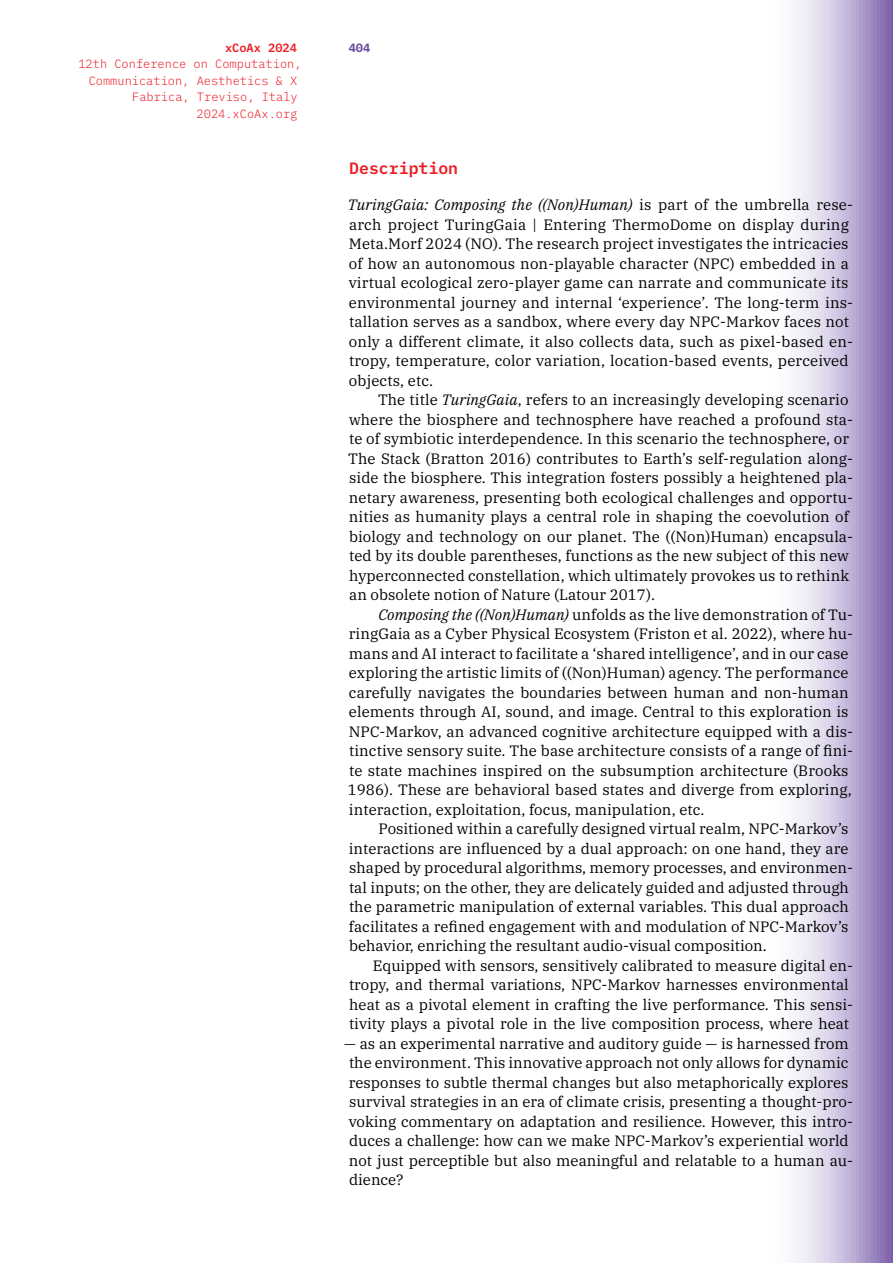
<style>
.page{position:relative;width:893px;height:1263px;background:#fff}
.page>*{position:absolute;margin:0;border:0;box-sizing:border-box;transform-origin:0 0}
.Sub_Title_Papers{font:600 16.5px "IBM Plex Mono";color:#ed1d27}
.Main_text{font:15px/19.5px "IBM Plex Serif";letter-spacing:.005em;color:#000}
.t1{font:300 12px "IBM Plex Mono";color:#ed1d27}
.t2{font:600 12px "IBM Plex Mono";color:#ed1d27}
.t3{font:700 12px "IBM Plex Mono";color:#6d4d9f}
.s1{font-style:italic}
</style>
<div class="page">
<svg style="left:793px;top:0;width:100px;height:1263px;background:#c3b7d9"></svg>
<p class="t2" style="left:225px;top:38px;width:73px">xCoAx 2024</p>
<p class="t1" style="left:78px;top:55px;width:225px">12th Conference on Computation,</p>
<p class="t1" style="left:89px;top:72px;width:210px">Communication, Aesthetics &amp; X</p>
<p class="t1" style="left:132px;top:88px;width:167px">Fabrica, Treviso, Italy</p>
<p class="t1" style="left:197px;top:105px;width:102px">2024.xCoAx.org</p>
<p class="t3" style="left:349px;top:38px;width:23px">404</p>
<p class="Sub_Title_Papers" style="left:349px;top:156px;width:110px">Description</p>
<p class="Main_text" style="left:348px;top:194px;width:507px"><span class="s1">TuringGaia: Composing the ((Non)Human)</span> is part of the umbrella rese&shy;arch project TuringGaia | Entering ThermoDome on display during Meta.Morf 2024 (NO). The research project investigates the intricacies of how an autonomous non-playable character (NPC) embedded in a virtual ecological zero-player game can narrate and communicate its environmental journey and internal ‘experience’. The long-term ins&shy;tallation serves as a sandbox, where every day NPC-Markov faces not only a different climate, it also collects data, such as pixel-based en&shy;tropy, temperature, color variation, location-based events, perceived objects, etc.</p>
<p class="Main_text" style="left:348px;top:389px;width:506px;text-indent:30px">The title <span class="s1">TuringGaia</span>, refers to an increasingly developing scenario where the biosphere and technosphere have reached a profound sta&shy;te of symbiotic interdependence. In this scenario the technosphere, or The Stack (Bratton 2016) contributes to Earth’s self-regulation along&shy;side the biosphere. This integration fosters possibly a heightened pla&shy;netary awareness, presenting both ecological challenges and opportu&shy;nities as humanity plays a central role in shaping the coevolution of biology and technology on our planet. The ((Non)Human) encapsula&shy;ted by its double parentheses, functions as the new subject of this new hyperconnected constellation, which ultimately provokes us to rethink an obsolete notion of Nature (Latour 2017).</p>
<p class="Main_text" style="left:348px;top:603px;width:507px;text-indent:31px"><span class="s1">Composing the ((Non)Human)</span> unfolds as the live demonstration of Tu&shy;ringGaia as a Cyber Physical Ecosystem (Friston et al. 2022), where hu&shy;mans and AI interact to facilitate a ‘shared intelligence’, and in our case exploring the artistic limits of ((Non)Human) agency. The performance carefully navigates the boundaries between human and non-human elements through AI, sound, and image. Central to this exploration is NPC-Markov, an advanced cognitive architecture equipped with a dis&shy;tinctive sensory suite. The base architecture consists of a range of fini&shy;te state machines inspired on the subsumption architecture (Brooks 1986). These are behavioral based states and diverge from exploring, interaction, exploitation, focus, manipulation, etc.</p>
<p class="Main_text" style="left:349px;top:818px;width:506px;text-indent:30px">Positioned within a carefully designed virtual realm, NPC-Markov’s interactions are influenced by a dual approach: on one hand, they are shaped by procedural algorithms, memory processes, and environmen&shy;tal inputs; on the other, they are delicately guided and adjusted through the parametric manipulation of external variables. This dual approach facilitates a refined engagement with and modulation of NPC-Markov’s behavior, enriching the resultant audio-visual composition.</p>
<p class="Main_text" style="left:349px;top:954px;width:505px;text-indent:24px">Equipped with sensors, sensitively calibrated to measure digital en&shy;tropy, and thermal variations, NPC-Markov harnesses environmental heat as a pivotal element in crafting the live performance. This sensi&shy;tivity plays a pivotal role in the live composition process, where heat</p>
<p class="Main_text" style="left:344px;top:1032px;width:510px">— as an experimental narrative and auditory guide — is harnessed from the environment. This innovative approach not only allows for dynamic responses to subtle thermal changes but also metaphorically explores survival strategies in an era of climate crisis, presenting a thought-pro&shy;voking commentary on adaptation and resilience. However, this intro&shy;duces a challenge: how can we make NPC-Markov’s experiential world not just perceptible but also meaningful and relatable to a human au&shy;dience?</p>
</div>
